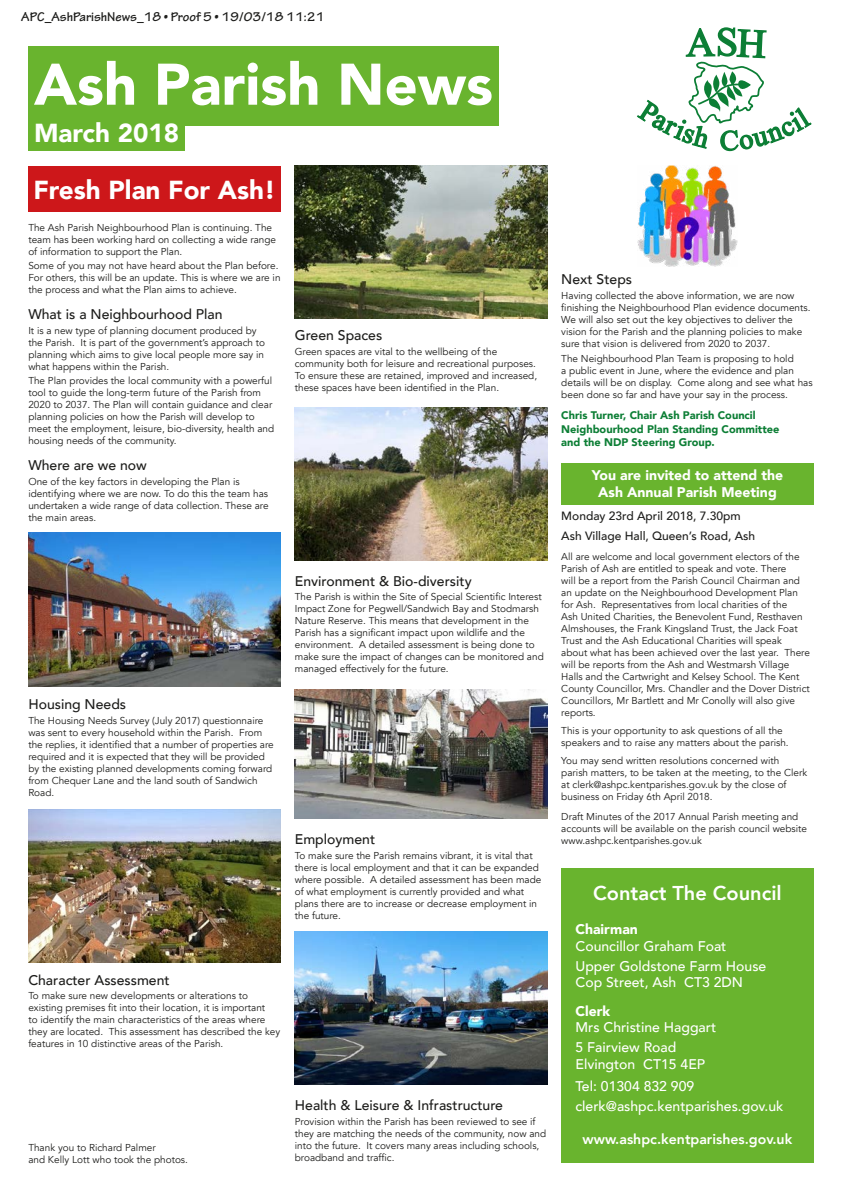
<style>
.page{position:relative;width:842px;height:1191px;background:#fff}
.page>*{position:absolute;margin:0;border:0;box-sizing:border-box;transform-origin:0 0}
.t1{font:900 58px "Avenir";color:#fff}
.t2{font:900 26px/57.1px "Avenir";color:#fff}
.t3{font:800 20px "Avenir";color:#fff}
.t4{font:800 14.1px "Avenir";color:#fff}
.t5{font:500 14px/19.6px "Avenir";color:#fff}
.t6{font:500 14px "Avenir";color:#1d1d1b}
.t7{font:900 14px/16.8px "Avenir";color:#fff;text-align:center}
.t8{font:700 13.5px "Tekton Pro";color:#1d1d1b}
.t9{font:500 12px/19.6px "Avenir";color:#1d1d1b}
.t10{font:900 11px/13.2px "Avenir";color:#0c7e35}
.t11{font:10px/12px "Avenir";color:#1d1d1b}
</style>
<div class="page">
<div style="left:28px;top:47px;width:471px;height:79px;background:#69b42e"></div>
<div style="left:28px;top:116px;width:157px;height:35px;background:#69b42e"></div>
<svg style="left:637px;top:27px;width:175px;height:124px"></svg>
<div style="left:28px;top:166px;width:253px;height:45px;background:#cd171a"></div>
<div style="left:561px;top:463px;width:253px;height:42px;background:#69b42e"></div>
<img style="left:638px;top:166px;width:100px;height:101px">
<div style="left:561px;top:867px;width:253px;height:295px;background:#69b42e"></div>
<img style="left:295px;top:165px;width:252px;height:153px">
<img style="left:28px;top:533px;width:253px;height:153px">
<img style="left:28px;top:809px;width:253px;height:153px">
<img style="left:295px;top:931px;width:252px;height:153px">
<img style="left:295px;top:689px;width:252px;height:129px">
<img style="left:295px;top:407px;width:252px;height:153px">
<h3 class="t8" style="left:21px;top:8px;width:305px">APC_AshParishNews_18 • Proof 5 • 19/03/18 11:21</h3>
<h1 class="t1" style="left:34px;top:35px;width:460px">Ash Parish News</h1>
<h2 class="t2" style="left:33px;top:103px;width:244px">March 2018<br>Fresh Plan For Ash!</h2>
<p class="t11" style="left:28px;top:221px;width:249px">The Ash Parish Neighbourhood Plan is continuing. The team has been working hard on collecting a wide range of information to support the Plan.</p>
<p class="t11" style="left:28px;top:260px;width:254px">Some of you may not have heard about the Plan before.<br>For others, this will be an update. This is where we are in the process and what the Plan aims to achieve.</p>
<h3 class="t6" style="left:28px;top:302px;width:196px">What is a Neighbourhood Plan</h3>
<p class="t11" style="left:28px;top:324px;width:238px">It is a new type of planning document produced by the Parish. It is part of the government’s approach to planning which aims to give local people more say in what happens within the Parish.</p>
<p class="t11" style="left:28px;top:375px;width:247px">The Plan provides the local community with a powerful tool to guide the long-term future of the Parish from 2020 to 2037. The Plan will contain guidance and clear planning policies on how the Parish will develop to meet the employment, leisure, bio-diversity, health and housing needs of the community.</p>
<h3 class="t6" style="left:28px;top:453px;width:120px">Where are we now</h3>
<p class="t11" style="left:28px;top:475px;width:242px">One of the key factors in developing the Plan is identifying where we are now. To do this the team has undertaken a wide range of data collection. These are the main areas.</p>
<h3 class="t6" style="left:295px;top:323px;width:89px">Green Spaces</h3>
<p class="t11" style="left:295px;top:346px;width:244px">Green spaces are vital to the wellbeing of the community both for leisure and recreational purposes.<br>To ensure these are retained, improved and increased, these spaces have been identified in the Plan.</p>
<h3 class="t6" style="left:28px;top:692px;width:99px">Housing Needs</h3>
<p class="t11" style="left:28px;top:714px;width:247px">The Housing Needs Survey (July 2017) questionnaire was sent to every household within the Parish. From the replies, it identified that a number of properties are required and it is expected that they will be provided by the existing planned developments coming forward from Chequer Lane and the land south of Sandwich Road.</p>
<h3 class="t6" style="left:295px;top:568px;width:178px">Environment &amp; Bio-diversity</h3>
<p class="t11" style="left:295px;top:591px;width:250px">The Parish is within the Site of Special Scientific Interest Impact Zone for Pegwell/Sandwich Bay and Stodmarsh Nature Reserve. This means that development in the Parish has a significant impact upon wildlife and the environment. A detailed assessment is being done to make sure the impact of changes can be monitored and managed effectively for the future.</p>
<h3 class="t6" style="left:295px;top:827px;width:82px">Employment</h3>
<p class="t11" style="left:295px;top:849px;width:248px">To make sure the Parish remains vibrant, it is vital that there is local employment and that it can be expanded where possible. A detailed assessment has been made of what employment is currently provided and what plans there are to increase or decrease employment in the future.</p>
<h3 class="t6" style="left:28px;top:967px;width:143px">Character Assessment</h3>
<p class="t11" style="left:28px;top:990px;width:253px">To make sure new developments or alterations to existing premises fit into their location, it is important<br>to identify the main characteristics of the areas where they are located. This assessment has described the key features in 10 distinctive areas of the Parish.</p>
<p class="t11" style="left:28px;top:1141px;width:161px">Thank you to Richard Palmer<br>and Kelly Lott who took the photos.</p>
<h3 class="t6" style="left:295px;top:1093px;width:210px">Health &amp; Leisure &amp; Infrastructure</h3>
<p class="t11" style="left:295px;top:1115px;width:253px">Provision within the Parish has been reviewed to see if they are matching the needs of the community, now and into the future. It covers many areas including schools, broadband and traffic.</p>
<h3 class="t6" style="left:561px;top:267px;width:72px">Next Steps</h3>
<p class="t11" style="left:561px;top:289px;width:251px">Having collected the above information, we are now finishing the Neighbourhood Plan evidence documents.<br>We will also set out the key objectives to deliver the vision for the Parish and the planning policies to make sure that vision is delivered from 2020 to 2037.</p>
<p class="t11" style="left:561px;top:352px;width:253px">The Neighbourhood Plan Team is proposing to hold<br>a public event in June, where the evidence and plan details will be on display. Come along and see what has been done so far and have your say in the process.</p>
<p class="t10" style="left:561px;top:409px;width:220px">Chris Turner, Chair Ash Parish Council<br>Neighbourhood Plan Standing Committee and the NDP Steering Group.</p>
<h3 class="t7" style="left:592px;top:466px;width:193px">You are invited to attend the<br>Ash Annual Parish Meeting</h3>
<p class="t9" style="left:561px;top:505px;width:195px">Monday 23rd April 2018, 7.30pm<br>Ash Village Hall, Queen’s Road, Ash</p>
<p class="t11" style="left:561px;top:551px;width:250px">All are welcome and local government electors of the Parish of Ash are entitled to speak and vote. There<br>will be a report from the Parish Council Chairman and an update on the Neighbourhood Development Plan for Ash. Representatives from local charities of the<br>Ash United Charities, the Benevolent Fund, Resthaven Almshouses, the Frank Kingsland Trust, the Jack Foat Trust and the Ash Educational Charities will speak about what has been achieved over the last year. There will be reports from the Ash and Westmarsh Village Halls and the Cartwright and Kelsey School. The Kent County Councillor, Mrs. Chandler and the Dover District Councillors, Mr Bartlett and Mr Conolly will also give reports.</p>
<p class="t11" style="left:561px;top:724px;width:229px">This is your opportunity to ask questions of all the speakers and to raise any matters about the parish.</p>
<p class="t11" style="left:561px;top:754px;width:247px">You may send written resolutions concerned with parish matters, to be taken at the meeting, to the Clerk at clerk@ashpc.kentparishes.gov.uk by the close of business on Friday 6th April 2018.</p>
<p class="t11" style="left:561px;top:811px;width:247px">Draft Minutes of the 2017 Annual Parish meeting and accounts will be available on the parish council website www.ashpc.kentparishes.gov.uk</p>
<h3 class="t3" style="left:593px;top:877px;width:190px">Contact The Council</h3>
<h3 class="t7" style="left:575px;top:920px;width:64px">Chairman</h3>
<h3 class="t5" style="left:575px;top:935px;width:192px">Councillor Graham Foat<br>Upper Goldstone Farm House</h3>
<h3 class="t5" style="left:575px;top:972px;width:169px">Cop Street, Ash CT3 2DN</h3>
<h3 class="t7" style="left:575px;top:1002px;width:36px">Clerk</h3>
<h3 class="t5" style="left:575px;top:1017px;width:142px">Mrs Christine Haggart<br>5 Fairview Road</h3>
<h3 class="t5" style="left:575px;top:1052px;width:131px;line-height:22.5px">Elvington CT15 4EP<br>Tel: 01304 832 909</h3>
<h3 class="t5" style="left:575px;top:1095px;width:210px">clerk@ashpc.kentparishes.gov.uk</h3>
<h3 class="t4" style="left:583px;top:1128px;width:211px">www.ashpc.kentparishes.gov.uk</h3>
</div>
